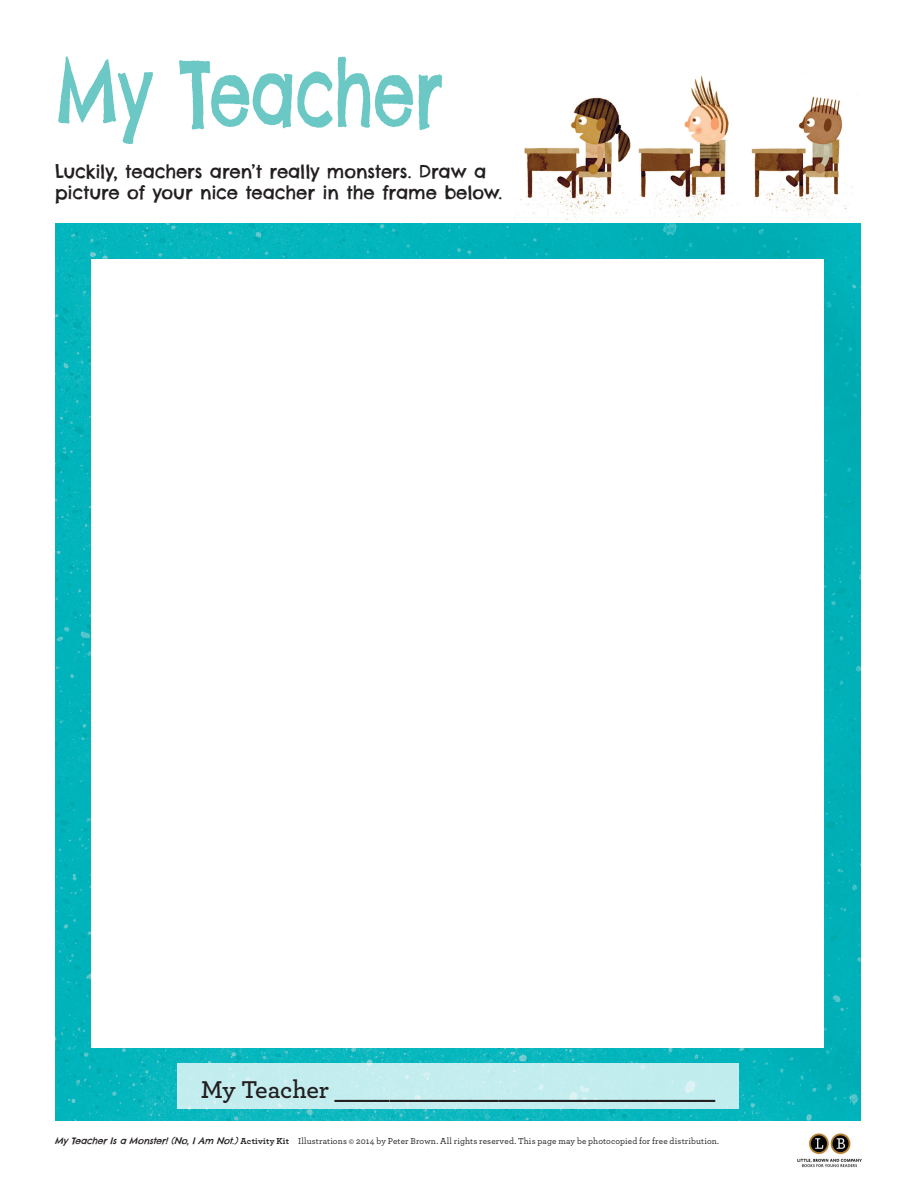
<style>
.page{position:relative;width:918px;height:1188px;background:#fff}
.page>*{position:absolute;margin:0;border:0;box-sizing:border-box;transform-origin:0 0}
.Main_Heads{font:90px "Chelsea Market";letter-spacing:-.02em;color:#6bc8c5;scale:.75 1}
.t1{font:600 25.5px "Archer";letter-spacing:-.01em;color:#231f20}
.instructions{font:18px/21px "Chelsea Market";letter-spacing:-.01em;color:#231f20}
.t2{font:500 9px "Archer";letter-spacing:.015em;color:#231f20}
.s1{font-family:"Chelsea Market";font-weight:400;font-style:italic}
.s2{font-weight:700}
</style>
<div class="page">
<img style="left:797px;top:1133px;width:65px;height:35px">
<img style="left:514px;top:75px;width:339px;height:146px">
<img style="left:55px;top:224px;width:806px;height:896px">
<div style="left:92px;top:260px;width:732px;height:788px;background:#fff"></div>
<div style="left:177px;top:1064px;width:562px;height:45px;background:#c3edef"></div>
<p class="Main_Heads" style="left:55px;top:35px;width:519px">My Teacher</p>
<p class="instructions" style="left:55px;top:160px;width:449px">Luckily, teachers aren’t really monsters. Draw a picture of your nice teacher in the frame below.</p>
<p class="t1" style="left:201px;top:1071px;width:516px">My Teacher ____ ________ ________________</p>
<p class="t2" style="left:55px;top:1135px;width:666px"><span class="s1">MyTeacherIsaMonster!(No,IAm Not.)</span><span class="s2">Activity Kit</span> Illustrations © 2014 by Peter Brown. All rights reserved. This page may be photocopied for free distribution.</p>
</div>
